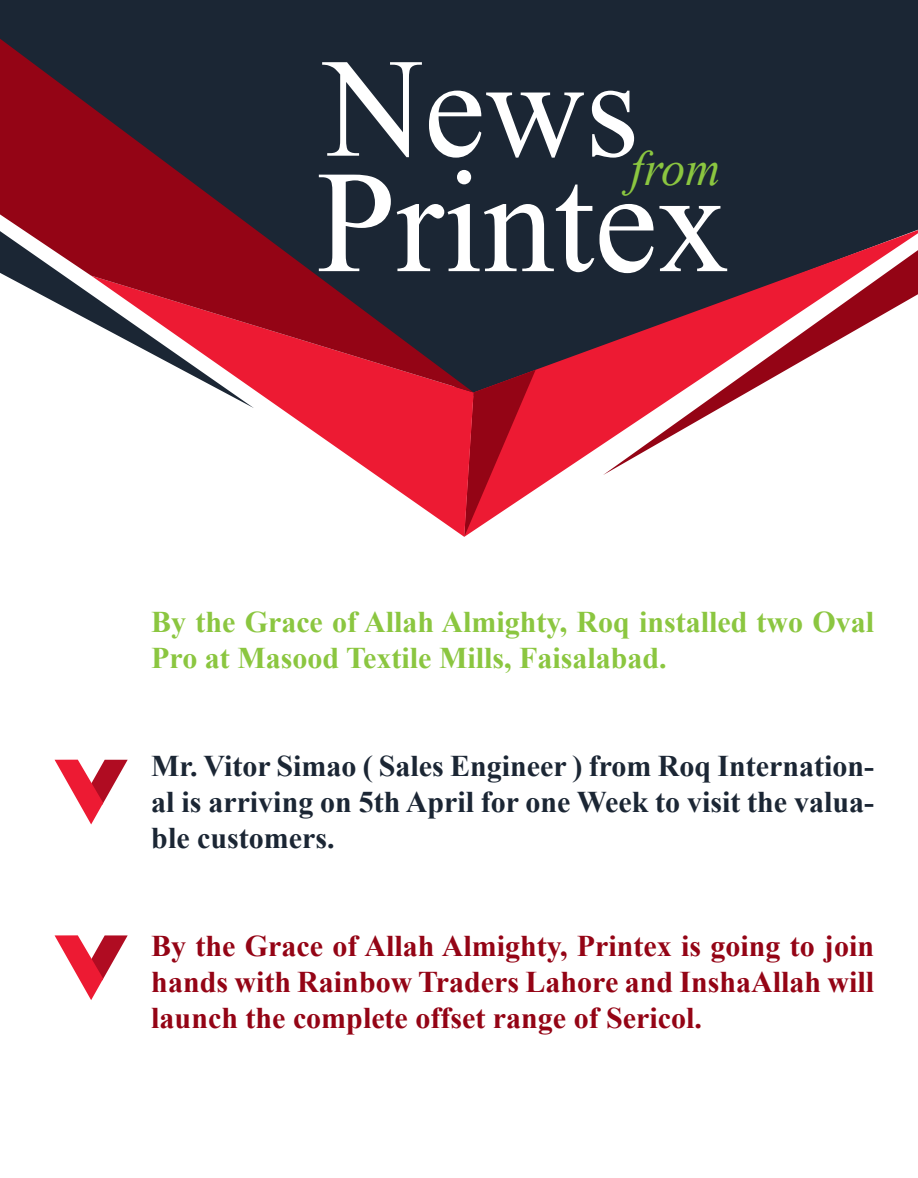
<style>
.page{position:relative;width:918px;height:1178px;background:#fff}
.page>*{position:absolute;margin:0;border:0;box-sizing:border-box;transform-origin:0 0}
.t1{font:145.65px "Times New Roman";color:#fff}
.t2{font:141.15px "Times New Roman";color:#fff}
.t3{font:italic 49.5px "Times New Roman";color:#8bc640}
.t4{font:700 30px/36px "Times New Roman";color:#940415;text-align:justify}
.t5{font:700 30px/36px "Times New Roman";color:#1b2634;text-align:justify}
.t6{font:700 30px/36px "Times New Roman";color:#8bc640}
</style>
<div class="page">
<div style="left:0;top:0;width:918px;height:230px;background:#1b2634"></div>
<svg style="left:474px;top:230px;width:444px;height:259px;fill:#1b2634"></svg>
<svg style="left:474px;top:370px;width:62px;height:161px;background:#be3042"></svg>
<svg style="left:224px;top:392px;width:250px;height:145px"></svg>
<svg style="left:0;top:39px;width:474px;height:353px;background:#653240"></svg>
<svg style="left:603px;top:250px;width:315px;height:225px"></svg>
<svg style="left:55px;top:759px;width:73px;height:65px"></svg>
<svg style="left:55px;top:935px;width:73px;height:64px"></svg>
<h2 class="t2" style="left:324px;top:9px;width:316px">News</h2>
<h3 class="t3" style="left:631px;top:134px;width:91px">from</h3>
<h1 class="t1" style="left:316px;top:119px;width:414px">Printex</h1>
<p class="t6" style="left:151px;top:602px;width:724px">By the Grace of Allah Almighty, Roq installed two Oval<br>Pro at Masood Textile Mills, Faisalabad.</p>
<p class="t5" style="left:151px;top:746px;width:724px">Mr. Vitor Simao ( Sales Engineer ) from Roq Internation&shy;al is arriving on 5th April for one Week to visit the valua&shy;ble customers.</p>
<p class="t4" style="left:151px;top:926px;width:724px">By the Grace of Allah Almighty, Printex is going to join hands with Rainbow Traders Lahore and InshaAllah will launch the complete offset range of Sericol.</p>
</div>
